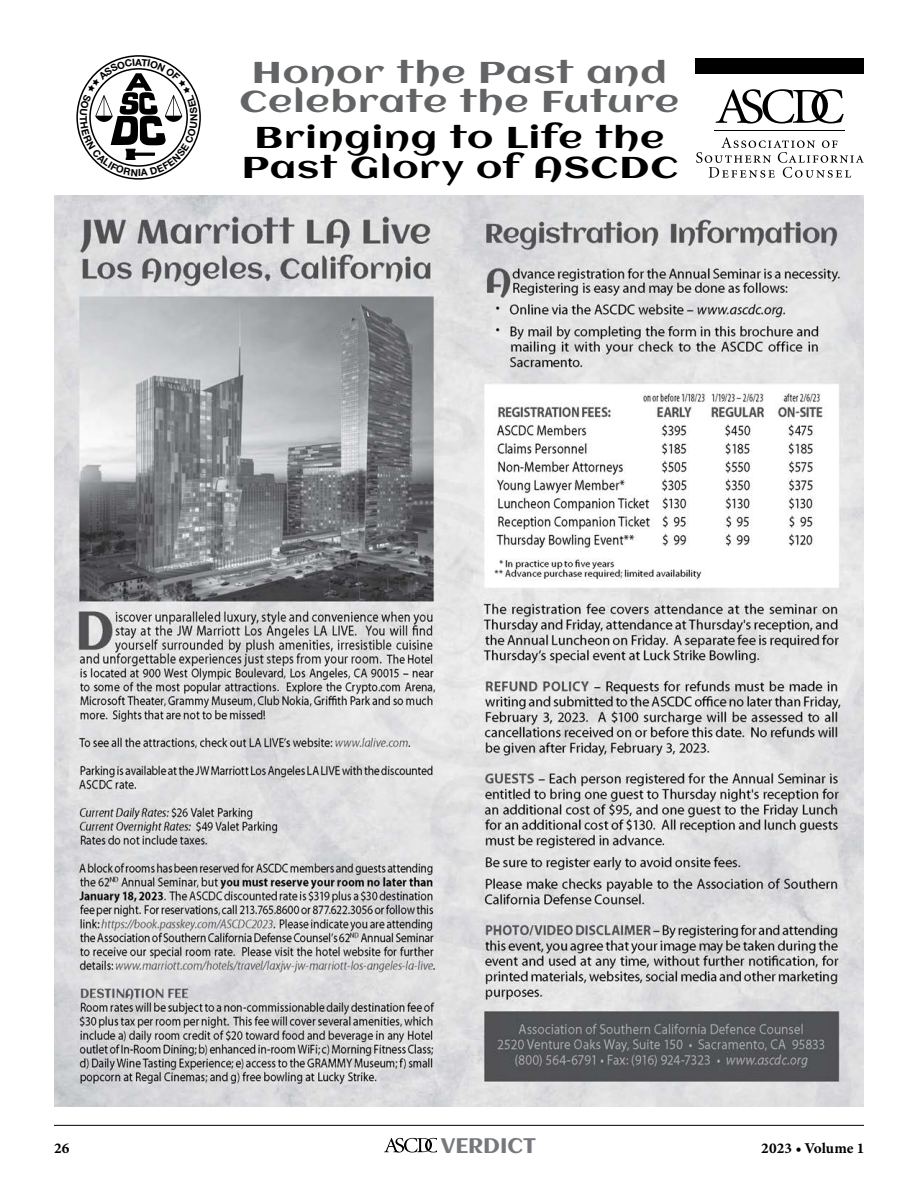
<style>
.page{position:relative;width:918px;height:1188px;background:#fff}
.page>*{position:absolute;margin:0;border:0;box-sizing:border-box;transform-origin:0 0}
.ASCDC_Basic_Text{font:30px "Aclonica";letter-spacing:.02em;color:#636466;scale:1.25 1}
.ASCDC_Basic_Text-2{font:30px "Aclonica";letter-spacing:.025em;color:#000;scale:1.25 1}
.t1{font:21px "Aclonica";letter-spacing:-.005em;color:#77787b}
.t2{font:15px "Minion Variable Concept";letter-spacing:.005em;color:#000}
</style>
<div class="page">
<hr style="left:54px;top:1125px;width:810px;height:1px;background:#000">
<svg style="left:384px;top:1138px;width:53px;height:15px"></svg>
<img style="left:54px;top:195px;width:810px;height:912px">
<svg style="left:696px;top:137px;width:168px;height:41px"></svg>
<svg style="left:716px;top:89px;width:128px;height:35px"></svg>
<hr style="left:714px;top:130px;width:131px;height:1px;background:#000">
<div style="left:696px;top:58px;width:168px;height:16px;background:#000"></div>
<svg style="left:76px;top:55px;width:125px;height:125px"></svg>
<p class="ASCDC_Basic_Text" style="left:252px;top:51px;width:334px">Honor the Past and</p>
<p class="ASCDC_Basic_Text" style="left:239px;top:81px;width:353px">Celebrate the Future</p>
<p class="ASCDC_Basic_Text-2" style="left:255px;top:117px;width:329px">Bringing to Life the</p>
<p class="ASCDC_Basic_Text-2" style="left:242px;top:146px;width:351px">Past Glory of ASCDC</p>
<p class="t2" style="left:54px;top:1137px;width:17px">26</p>
<p class="t1" style="left:441px;top:1131px;width:97px">VERDICT</p>
<p class="t2" style="left:761px;top:1137px;width:105px">2023 • Volume 1</p>
</div>
